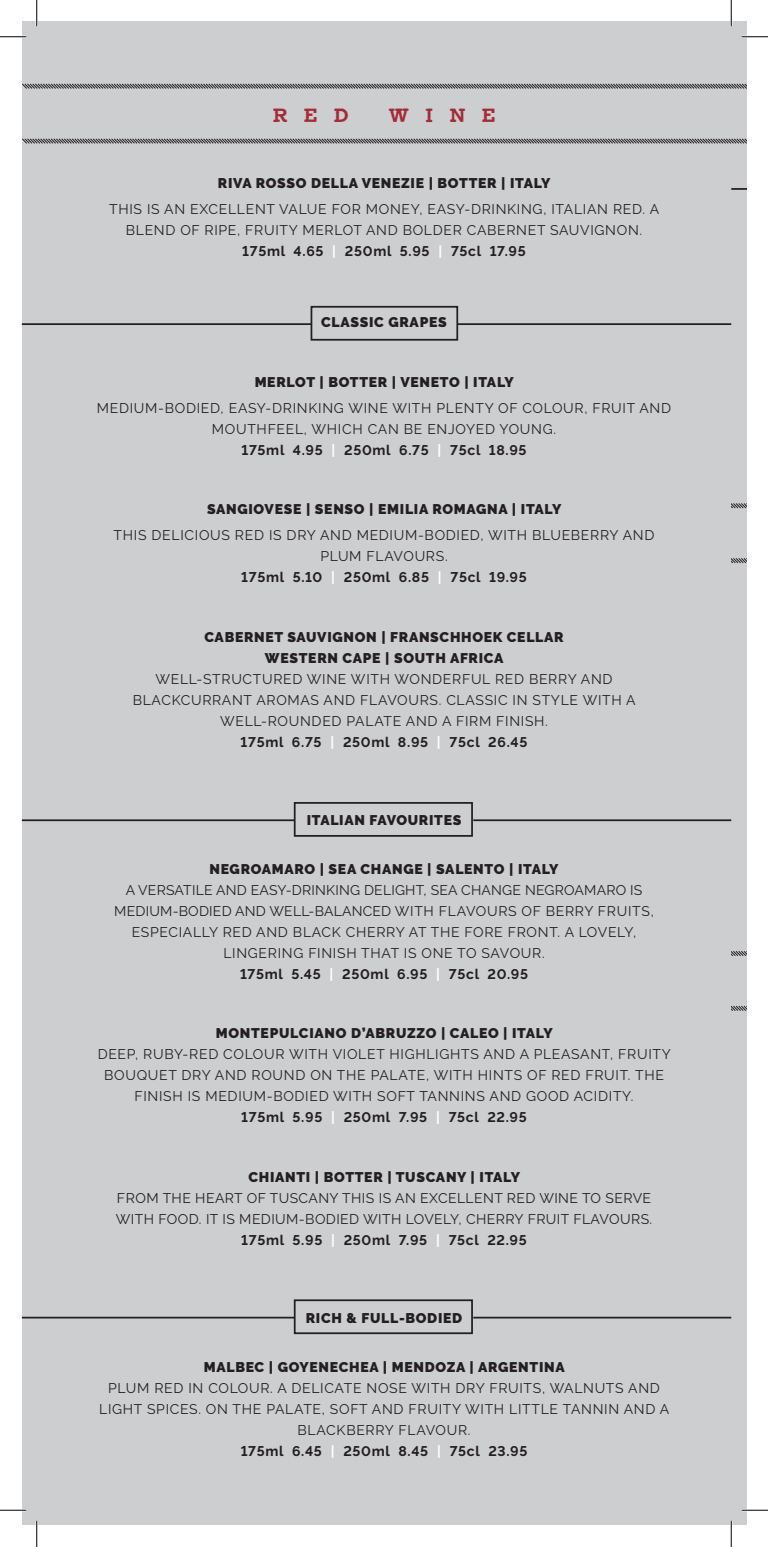
<style>
.page{position:relative;width:768px;height:1547px;background:#fff}
.page>*{position:absolute;margin:0;border:0;box-sizing:border-box;transform-origin:0 0}
.t1{font:21px "Type Two WF";letter-spacing:.75em;color:#a22d37}
.t2{font:14px/21px "Raleway";letter-spacing:.05em;color:#231f20;text-align:center}
.t3{font:900 14px/21px "Raleway";letter-spacing:.05em;color:#231f20;text-align:center}
.t4{font:14px/21px "Raleway";letter-spacing:.025em;color:#231f20;text-align:center}
.t5{font:14px/21px "Raleway";letter-spacing:.03em;color:#231f20;text-align:center}
.s1{font-weight:700}
.s2{font-weight:700;color:#fff}
</style>
<div class="page">
<div style="left:22px;top:22px;width:724px;height:1503px;background:#cdced0"></div>
<svg style="left:22px;top:138px;width:724px;height:6px"></svg>
<svg style="left:22px;top:83px;width:724px;height:6px"></svg>
<div style="left:311px;top:306px;width:147px;height:35px;border:2px solid #231f20"></div>
<hr style="left:458px;top:323px;width:273px;height:2px;background:#231f20">
<hr style="left:22px;top:323px;width:290px;height:2px;background:#231f20">
<div style="left:294px;top:802px;width:179px;height:35px;border:2px solid #231f20"></div>
<hr style="left:473px;top:819px;width:258px;height:2px;background:#231f20">
<hr style="left:22px;top:819px;width:273px;height:2px;background:#231f20">
<div style="left:294px;top:1299px;width:179px;height:35px;border:2px solid #231f20"></div>
<hr style="left:473px;top:1317px;width:258px;height:1px;background:#231f20">
<hr style="left:22px;top:1317px;width:273px;height:1px;background:#231f20">
<svg style="left:731px;top:558px;width:15px;height:6px"></svg>
<svg style="left:731px;top:1005px;width:15px;height:6px"></svg>
<svg style="left:731px;top:503px;width:15px;height:6px"></svg>
<svg style="left:731px;top:951px;width:15px;height:5px"></svg>
<svg style="left:731px;top:188px;width:15px;height:2px"></svg>
<hr style="left:0;top:36px;width:26px;height:2px;background:#fff">
<hr style="left:742px;top:36px;width:26px;height:2px;background:#fff">
<hr style="left:0;top:1509px;width:26px;height:2px;background:#fff">
<hr style="left:742px;top:1509px;width:26px;height:2px;background:#fff">
<hr style="left:36px;top:0;width:2px;height:26px;background:#fff">
<hr style="left:36px;top:1521px;width:2px;height:26px;background:#fff">
<hr style="left:730px;top:0;width:2px;height:26px;background:#fff">
<hr style="left:730px;top:1521px;width:2px;height:26px;background:#fff">
<svg style="left:0;top:36px;width:26px;height:1px"></svg>
<svg style="left:742px;top:36px;width:26px;height:1px"></svg>
<svg style="left:0;top:1510px;width:26px;height:1px"></svg>
<svg style="left:742px;top:1510px;width:26px;height:1px"></svg>
<svg style="left:36px;top:0;width:1px;height:26px"></svg>
<svg style="left:36px;top:1521px;width:1px;height:26px"></svg>
<svg style="left:731px;top:0;width:1px;height:26px"></svg>
<svg style="left:731px;top:1521px;width:1px;height:26px"></svg>
<h1 class="t1" style="left:272px;top:109px;width:78px">RED</h1>
<h1 class="t1" style="left:388px;top:109px;width:109px">WINE</h1>
<p class="t3" style="left:218px;top:173px;width:334px">RIVA ROSSO DELLA VENEZIE | BOTTER | ITALY</p>
<p class="t2" style="left:109px;top:199px;width:552px">THIS IS AN EXCELLENT VALUE FOR MONEY, EASY-DRINKING, ITALIAN RED. A<br>BLEND OF RIPE, FRUITY MERLOT AND BOLDER CABERNET SAUVIGNON.<br><span class="s1">175ml 4.65</span> <span class="s2">|</span> <span class="s1">250ml 5.95</span> <span class="s2">|</span> <span class="s1">75cl 17.95</span></p>
<p class="t3" style="left:321px;top:312px;width:127px">CLASSIC GRAPES</p>
<p class="t3" style="left:255px;top:371px;width:261px">MERLOT | BOTTER | VENETO | ITALY</p>
<p class="t2" style="left:97px;top:397px;width:576px">MEDIUM-BODIED, EASY-DRINKING WINE WITH PLENTY OF COLOUR, FRUIT AND<br>MOUTHFEEL, WHICH CAN BE ENJOYED YOUNG.<br><span class="s1">175ml 4.95</span> <span class="s2">|</span> <span class="s1">250ml 6.75</span> <span class="s2">|</span> <span class="s1">75cl 18.95</span></p>
<p class="t3" style="left:207px;top:499px;width:356px">SANGIOVESE | SENSO | EMILIA ROMAGNA | ITALY</p>
<p class="t2" style="left:114px;top:525px;width:542px">THIS DELICIOUS RED IS DRY AND MEDIUM-BODIED, WITH BLUEBERRY AND<br>PLUM FLAVOURS.<br><span class="s1">175ml 5.10</span> <span class="s2">|</span> <span class="s1">250ml 6.85</span> <span class="s2">|</span> <span class="s1">75cl 19.95</span></p>
<p class="t3" style="left:204px;top:626px;width:361px">CABERNET SAUVIGNON | FRANSCHHOEK CELLAR<br>WESTERN CAPE | SOUTH AFRICA</p>
<p class="t2" style="left:133px;top:668px;width:505px">WELL-STRUCTURED WINE WITH WONDERFUL RED BERRY AND BLACKCURRANT AROMAS AND FLAVOURS. CLASSIC IN STYLE WITH A WELL-ROUNDED PALATE AND A FIRM FINISH.<br><span class="s1">175ml 6.75</span> <span class="s2">|</span> <span class="s1">250ml 8.95</span> <span class="s2">|</span> <span class="s1">75cl 26.45</span></p>
<p class="t3" style="left:307px;top:809px;width:156px">ITALIAN FAVOURITES</p>
<p class="t3" style="left:209px;top:858px;width:351px">NEGROAMARO | SEA CHANGE | SALENTO | ITALY</p>
<p class="t4" style="left:114px;top:879px;width:541px">A VERSATILE AND EASY-DRINKING DELIGHT, SEA CHANGE NEGROAMARO IS MEDIUM-BODIED AND WELL-BALANCED WITH FLAVOURS OF BERRY FRUITS, ESPECIALLY RED AND BLACK CHERRY AT THE FORE FRONT. A LOVELY, LINGERING FINISH THAT IS ONE TO SAVOUR.<br><span class="s1">175ml 5.45</span> <span class="s2">|</span> <span class="s1">250ml 6.95</span> <span class="s2">|</span> <span class="s1">75cl 20.95</span></p>
<p class="t3" style="left:216px;top:1023px;width:338px">MONTEPULCIANO D’ABRUZZO | CALEO | ITALY</p>
<p class="t2" style="left:98px;top:1044px;width:575px">DEEP, RUBY-RED COLOUR WITH VIOLET HIGHLIGHTS AND A PLEASANT, FRUITY BOUQUET DRY AND ROUND ON THE PALATE, WITH HINTS OF RED FRUIT. THE FINISH IS MEDIUM-BODIED WITH SOFT TANNINS AND GOOD ACIDITY.<br><span class="s1">175ml 5.95</span> <span class="s2">|</span> <span class="s1">250ml 7.95</span> <span class="s2">|</span> <span class="s1">75cl 22.95</span></p>
<p class="t3" style="left:248px;top:1166px;width:273px">CHIANTI | BOTTER | TUSCANY | ITALY</p>
<p class="t5" style="left:116px;top:1187px;width:538px">FROM THE HEART OF TUSCANY THIS IS AN EXCELLENT RED WINE TO SERVE<br>WITH FOOD. IT IS MEDIUM-BODIED WITH LOVELY, CHERRY FRUIT FLAVOURS.<br><span class="s1">175ml 5.95</span> <span class="s2">|</span> <span class="s1">250ml 7.95</span> <span class="s2">|</span> <span class="s1">75cl 22.95</span></p>
<p class="t3" style="left:306px;top:1307px;width:158px">RICH &amp; FULL-BODIED</p>
<p class="t3" style="left:204px;top:1356px;width:362px">MALBEC | GOYENECHEA | MENDOZA | ARGENTINA</p>
<p class="t2" style="left:99px;top:1377px;width:572px">PLUM RED IN COLOUR. A DELICATE NOSE WITH DRY FRUITS, WALNUTS AND LIGHT SPICES. ON THE PALATE, SOFT AND FRUITY WITH LITTLE TANNIN AND A BLACKBERRY FLAVOUR.<br><span class="s1">175ml 6.45</span> <span class="s2">|</span> <span class="s1">250ml 8.45</span> <span class="s2">|</span> <span class="s1">75cl 23.95</span></p>
</div>
